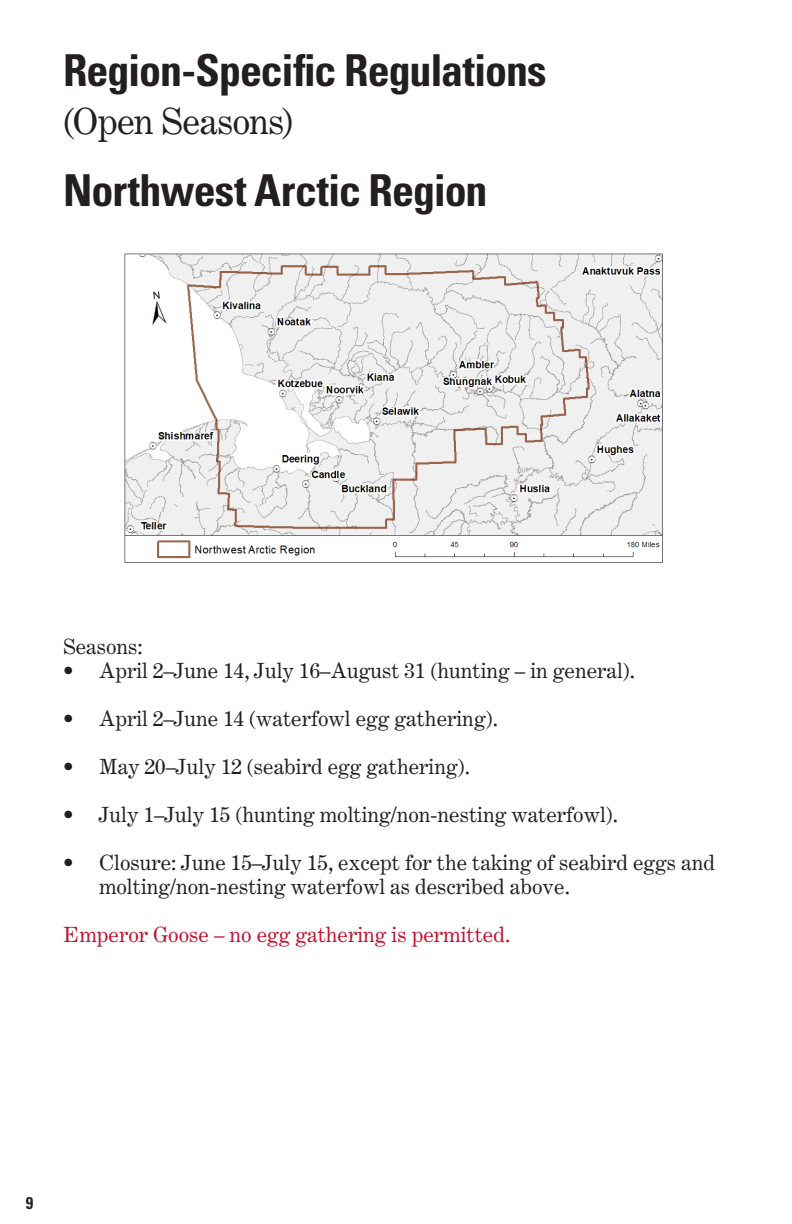
<style>
.page{position:relative;width:792px;height:1224px;background:#fff}
.page>*{position:absolute;margin:0;border:0;box-sizing:border-box;transform-origin:0 0}
.t1{font:700 condensed 44px "Univers LT Std";letter-spacing:-.025em;color:#231f20}
.t2{font:36px "Century Expanded LT Std";letter-spacing:-.02em;color:#231f20}
.t3{font:21px/24px "Century Expanded LT Std";color:#231f20}
.t4{font:21px "Century Expanded LT Std";color:#c3102f}
.t5{font:700 condensed 17px "Univers LT Std";color:#231f20}
</style>
<div class="page">
<img style="left:124px;top:253px;width:539px;height:310px">
<h2 class="t1" style="left:63px;top:43px;width:485px">Region-Specific Regulations</h2>
<h2 class="t2" style="left:63px;top:99px;width:232px">(Open Seasons)</h2>
<h3 class="t1" style="left:63px;top:163px;width:426px">Northwest Arctic Region</h3>
<p class="t3" style="left:63px;top:634px;width:81px">Seasons:</p>
<p class="t3" style="left:63px;top:658px;width:574px">• April 2–June 14, July 16–August 31 (hunting – in general).</p>
<p class="t3" style="left:63px;top:706px;width:436px">• April 2–June 14 (waterfowl egg gathering).</p>
<p class="t3" style="left:63px;top:754px;width:408px">• May 20–July 12 (seabird egg gathering).</p>
<p class="t3" style="left:63px;top:802px;width:557px">• July 1–July 15 (hunting molting/non-nesting waterfowl).</p>
<p class="t3" style="left:99px;top:850px;width:618px;text-indent:-36px">• Closure: June 15–July 15, except for the taking of seabird eggs and molting/non-nesting waterfowl as described above.</p>
<p class="t4" style="left:63px;top:921px;width:449px">Emperor Goose – no egg gathering is permitted.</p>
<p class="t5" style="left:26px;top:1193px;width:9px">9</p>
</div>
